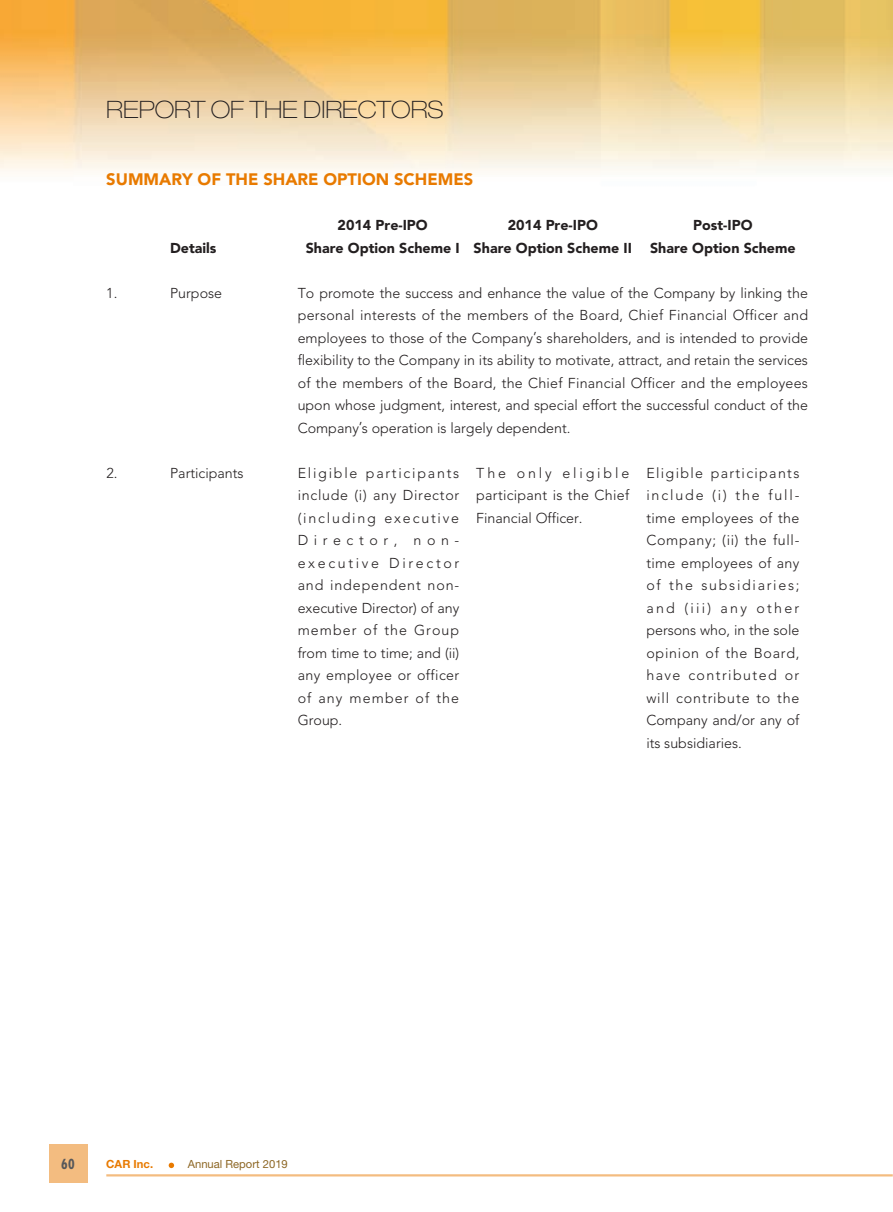
<style>
.page{position:relative;width:893px;height:1212px;background:#fff}
.page>*{position:absolute;margin:0;border:0;box-sizing:border-box;transform-origin:0 0}
.t1{font:100 expanded 24px "Helvetica Neue LT Std";color:#231f20}
.t2{font:900 16.5px "Avenir LT Std";color:#e87a00}
.t3{font:300 14.25px/22.5px "Avenir LT Std";color:#231f20;text-align:justify}
.t4{font:900 14.25px/22.5px "Avenir LT Std";color:#231f20;text-align:center}
.t5{font:700 condensed 13.5px "Futura Std";color:#57585a}
.t6{font:11.25px "Helvetica Neue LT Std";color:#8d6725}
.t7{font:700 11.25px "Helvetica Neue LT Std";color:#e87a00}
</style>
<div class="page">
<img style="left:0;top:0;width:893px;height:1183px">
<div style="left:49px;top:1144px;width:38px;height:39px;background:#f3bc80"></div>
<hr style="left:106px;top:1174px;width:787px;height:2px;background:#e87a00">
<svg style="left:169px;top:1162px;width:5px;height:6px"></svg>
<h1 class="t1" style="left:106px;top:95px;width:339px">REPORT OF THE DIRECTORS</h1>
<p class="t2" style="left:106px;top:169px;width:368px">SUMMARY OF THE SHARE OPTION SCHEMES</p>
<p class="t4" style="left:170px;top:236px;width:48px">Details</p>
<p class="t4" style="left:306px;top:214px;width:156px">2014 Pre-IPO<br>Share Option Scheme I</p>
<p class="t4" style="left:474px;top:214px;width:160px">2014 Pre-IPO<br>Share Option Scheme II</p>
<p class="t4" style="left:650px;top:214px;width:147px">Post-IPO<br>Share Option Scheme</p>
<p class="t3" style="left:106px;top:281px;width:13px">1.</p>
<p class="t3" style="left:170px;top:281px;width:54px">Purpose</p>
<p class="t3" style="left:298px;top:281px;width:512px">To promote the success and enhance the value of the Company by linking the personal interests of the members of the Board, Chief Financial Officer and employees to those of the Company’s shareholders, and is intended to provide flexibility to the Company in its ability to motivate, attract, and retain the services of the members of the Board, the Chief Financial Officer and the employees upon whose judgment, interest, and special effort the successful conduct of the Company’s operation is largely dependent.</p>
<p class="t3" style="left:106px;top:461px;width:13px">2.</p>
<p class="t3" style="left:170px;top:461px;width:75px">Participants</p>
<p class="t3" style="left:298px;top:461px;width:163px">Eligible participants include (i) any Director (including executive Director, non&shy;executive Director and independent non&shy;executive Director) of any member of the Group from time to time; and (ii) any employee or officer of any member of the Group.</p>
<p class="t3" style="left:476px;top:462px;width:155px">The only eligible participant is the Chief Financial Officer.</p>
<p class="t3" style="left:646px;top:462px;width:155px">Eligible participants include (i) the full&shy;time employees of the Company; (ii) the full&shy;time employees of any of the subsidiaries; and (iii) any other persons who, in the sole opinion of the Board, have contributed or will contribute to the Company and/or any of its subsidiaries.</p>
<p class="t5" style="left:61px;top:1155px;width:15px">60</p>
<p class="t7" style="left:106px;top:1157px;width:48px">CAR Inc.</p>
<p class="t6" style="left:188px;top:1157px;width:102px">Annual Report 2019</p>
</div>
